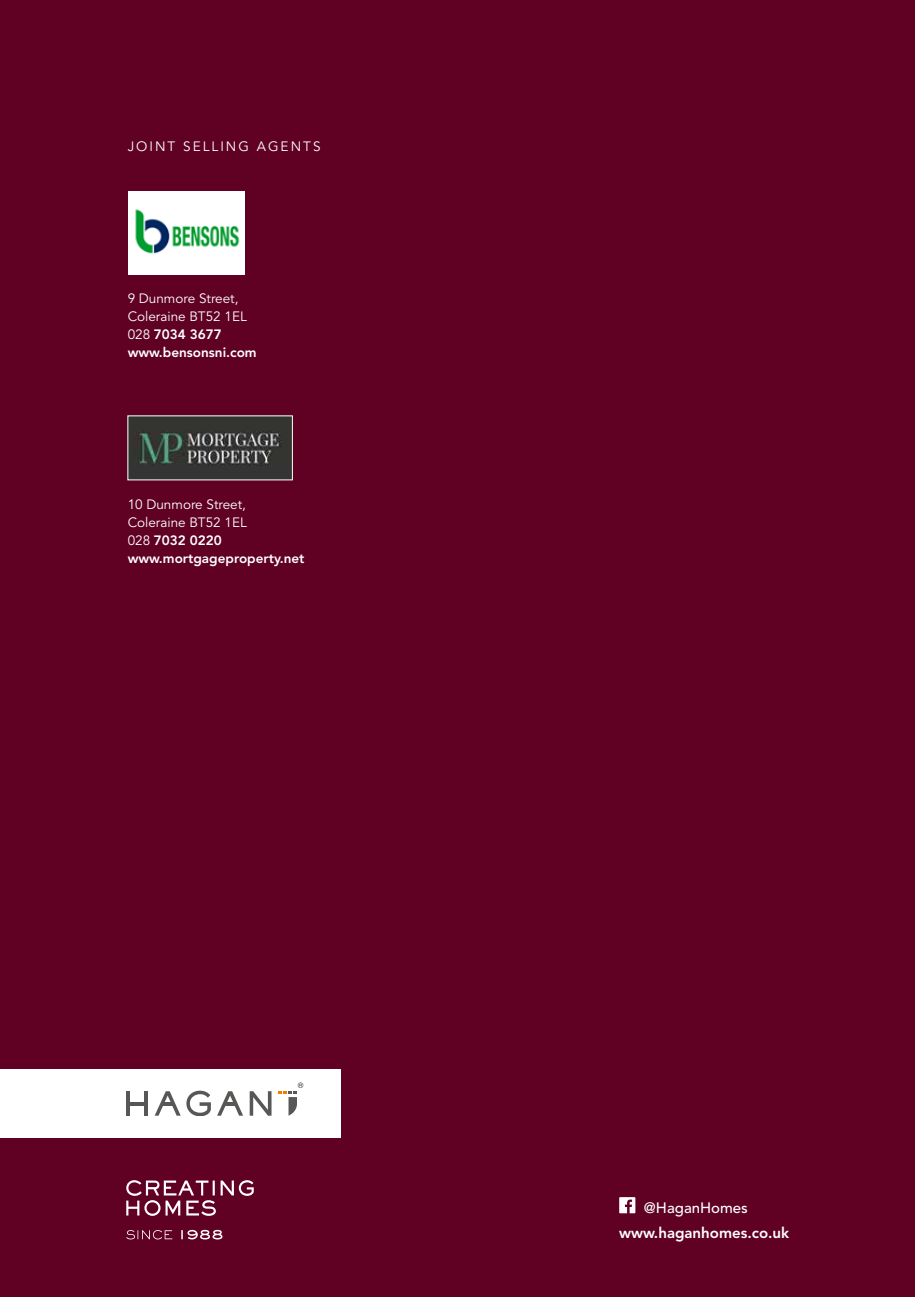
<style>
.page{position:relative;width:915px;height:1297px;background:#fff}
.page>*{position:absolute;margin:0;border:0;box-sizing:border-box;transform-origin:0 0}
.t1{font:800 15px "Avenir LT Std";color:#fff}
.t2{font:500 15px "Avenir LT Std";color:#fff}
.t3{font:13.5px/18px "Avenir LT Std";color:#fff}
.t4{font:13.5px "Avenir LT Std";letter-spacing:.15em;color:#fff}
.s1{font-weight:800}
</style>
<div class="page">
<div style="left:0;top:0;width:914px;height:1297px;background:#600022"></div>
<div style="left:0;top:1069px;width:340px;height:69px;background:#fff"></div>
<svg style="left:619px;top:1197px;width:16px;height:16px"></svg>
<svg style="left:126px;top:1180px;width:128px;height:36px"></svg>
<svg style="left:126px;top:1230px;width:96px;height:9px"></svg>
<svg style="left:155px;top:1091px;width:56px;height:25px"></svg>
<svg style="left:249px;top:1091px;width:22px;height:25px"></svg>
<hr style="left:127px;top:1102px;width:19px;height:4px;background:#575756">
<hr style="left:162px;top:1102px;width:11px;height:4px;background:#575756">
<svg style="left:217px;top:1091px;width:26px;height:25px"></svg>
<hr style="left:224px;top:1102px;width:12px;height:4px;background:#575756">
<hr style="left:126px;top:1091px;width:4px;height:25px;background:#575756">
<hr style="left:144px;top:1091px;width:4px;height:25px;background:#575756">
<svg style="left:278px;top:1082px;width:25px;height:34px"></svg>
<img style="left:131px;top:193px;width:111px;height:79px">
<div style="left:129px;top:191px;width:115px;height:83px;border:1px solid #fff"></div>
<img style="left:130px;top:418px;width:160px;height:60px">
<p class="t4" style="left:128px;top:139px;width:194px">JOINT SELLING AGENTS</p>
<p class="t3" style="left:128px;top:290px;width:130px">9 Dunmore Street,<br>Coleraine BT52 1EL<br>028 <span class="s1">7034 3677 www.bensonsni.com</span></p>
<p class="t3" style="left:128px;top:495px;width:178px">10 Dunmore Street,<br>Coleraine BT52 1EL<br>028 <span class="s1">7032 0220 www.mortgageproperty.net</span></p>
<p class="t2" style="left:643px;top:1199px;width:105px">@HaganHomes</p>
<p class="t1" style="left:619px;top:1224px;width:171px">www.haganhomes.co.uk</p>
</div>
